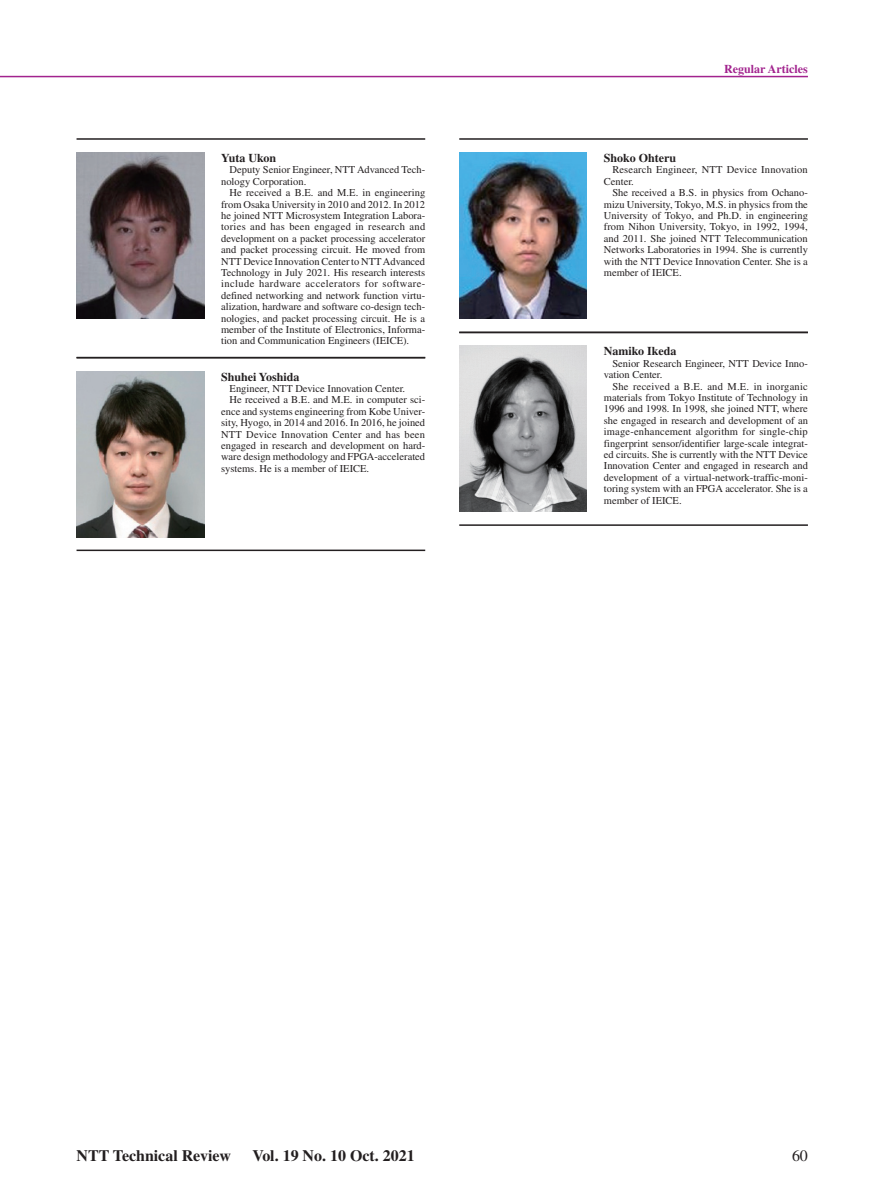
<style>
.page{position:relative;width:893px;height:1191px;background:#fff}
.page>*{position:absolute;margin:0;border:0;box-sizing:border-box;transform-origin:0 0}
.t1{font:700 15.9px "Times";color:#231f20}
.t2{font:15.9px "Times";color:#231f20}
.t3{font:700 12px "Times";color:#231f20}
.t4{font:700 12px "Times";color:#a2238e}
.t5{font:10.5px/11.4px "Times";color:#231f20}
.t6{font:10.5px "Times";letter-spacing:.02em;color:#231f20}
</style>
<div class="page">
<hr style="left:0;top:76px;width:808px;height:1px;background:#a2238e">
<hr style="left:77px;top:138px;width:348px;height:2px;background:#231f20">
<hr style="left:459px;top:138px;width:349px;height:2px;background:#231f20">
<hr style="left:77px;top:357px;width:348px;height:1px;background:#231f20">
<hr style="left:459px;top:332px;width:349px;height:1px;background:#231f20">
<hr style="left:77px;top:549px;width:348px;height:2px;background:#231f20">
<hr style="left:459px;top:524px;width:349px;height:2px;background:#231f20">
<img style="left:77px;top:152px;width:127px;height:166px">
<img style="left:459px;top:152px;width:128px;height:166px">
<img style="left:77px;top:371px;width:127px;height:166px">
<img style="left:459px;top:346px;width:128px;height:166px">
<p class="t3" style="left:221px;top:151px;width:57px">Yuta Ukon</p>
<p class="t5" style="left:221px;top:164px;width:206px;text-indent:9px">Deputy Senior Engineer, NTT Advanced Tech&shy;nology Corporation.</p>
<p class="t5" style="left:221px;top:187px;width:206px;text-align:justify;text-indent:9px">He received a B.E. and M.E. in engineering from Osaka University in 2010 and 2012. In 2012 he joined NTT Microsystem Integration Labora&shy;tories and has been engaged in research and development on a packet processing accelerator and packet processing circuit. He moved from NTT Device Innovation Center to NTT Advanced Technology in July 2021. His research interests include hardware accelerators for software&shy;defined networking and network function virtu&shy;alization, hardware and software co-design tech&shy;nologies, and packet processing circuit. He is a member of the Institute of Electronics, Informa&shy;tion and Communication Engineers (IEICE).</p>
<p class="t3" style="left:221px;top:369px;width:80px">Shuhei Yoshida</p>
<p class="t5" style="left:230px;top:383px;width:177px">Engineer, NTT Device Innovation Center.</p>
<p class="t5" style="left:230px;top:394px;width:197px">He received a B.E. and M.E. in computer sci-</p>
<p class="t5" style="left:221px;top:405px;width:206px">ence and systems engineering from Kobe Univer-</p>
<p class="t5" style="left:221px;top:417px;width:206px">sity, Hyogo, in 2014 and 2016. In 2016, he joined</p>
<p class="t6" style="left:221px;top:428px;width:205px">NTT Device Innovation Center and has been</p>
<p class="t5" style="left:221px;top:440px;width:206px">engaged in research and development on hard-</p>
<p class="t5" style="left:221px;top:451px;width:206px">ware design methodology and FPGA-accelerated</p>
<p class="t5" style="left:221px;top:462px;width:150px">systems. He is a member of IEICE.</p>
<p class="t4" style="left:724px;top:62px;width:85px">Regular Articles</p>
<p class="t3" style="left:604px;top:151px;width:74px">Shoko Ohteru</p>
<p class="t5" style="left:604px;top:164px;width:205px;text-indent:9px">Research Engineer, NTT Device Innovation<br>Center.</p>
<p class="t5" style="left:604px;top:187px;width:206px;text-align:justify;text-indent:9px">She received a B.S. in physics from Ochano&shy;mizu University, Tokyo, M.S. in physics from the University of Tokyo, and Ph.D. in engineering from Nihon University, Tokyo, in 1992, 1994, and 2011. She joined NTT Telecommunication Networks Laboratories in 1994. She is currently with the NTT Device Innovation Center. She is a member of IEICE.</p>
<p class="t3" style="left:604px;top:344px;width:74px">Namiko Ikeda</p>
<p class="t5" style="left:604px;top:357px;width:206px;text-indent:9px">Senior Research Engineer, NTT Device Inno&shy;vation Center.</p>
<p class="t5" style="left:604px;top:380px;width:206px;text-align:justify;text-indent:9px">She received a B.E. and M.E. in inorganic materials from Tokyo Institute of Technology in 1996 and 1998. In 1998, she joined NTT, where she engaged in research and development of an image-enhancement algorithm for single-chip fingerprint sensor/identifier large-scale integrat&shy;ed circuits. She is currently with the NTT Device Innovation Center and engaged in research and development of a virtual-network-traffic-moni&shy;toring system with an FPGA accelerator. She is a member of IEICE.</p>
<h1 class="t1" style="left:77px;top:1146px;width:156px">NTT Technical Review</h1>
<h1 class="t1" style="left:252px;top:1146px;width:164px">Vol. 19 No. 10 Oct. 2021</h1>
<h1 class="t2" style="left:792px;top:1146px;width:17px">60</h1>
</div>
